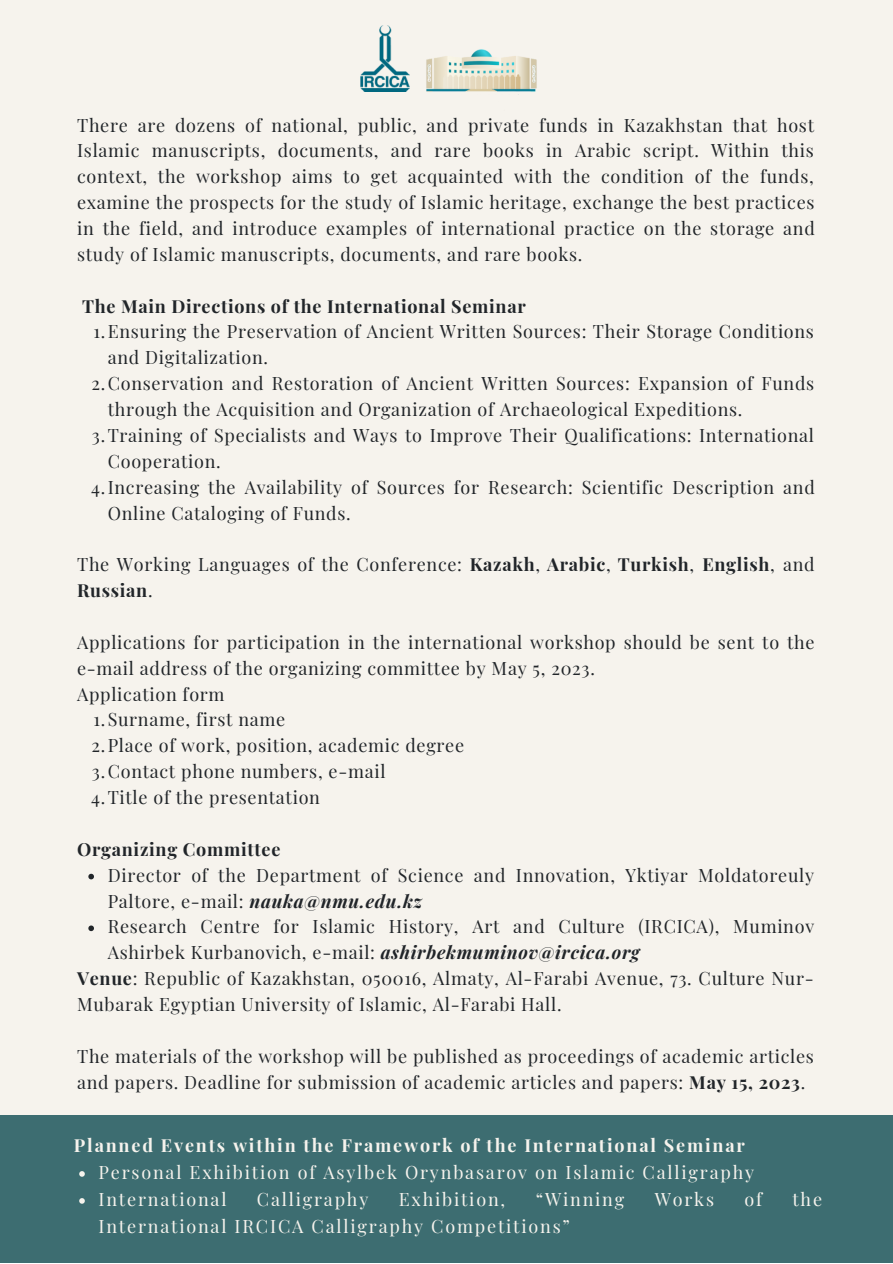
<style>
.page{position:relative;width:893px;height:1264px;background:#fff}
.page>*{position:absolute;margin:0;border:0;box-sizing:border-box;transform-origin:0 0}
.t1{font:18px/25.8px "Playfair Display";letter-spacing:.04em;color:#212529}
.t2{font:18px/27px "Playfair Display";letter-spacing:.1em;color:#f6f3ed}
.t3{font:700 18px "Playfair Display";letter-spacing:.04em;color:#212529}
.t4{font:700 18px "Playfair Display";letter-spacing:.1em;color:#f6f3ed}
.s1{font-weight:700}
.s2{font-weight:700;font-style:italic}
</style>
<div class="page">
<div style="left:0;top:0;width:892px;height:1262px;background:#3d6d71"></div>
<div style="left:0;top:0;width:892px;height:1114px;background:#f6f3ed"></div>
<svg style="left:79px;top:1171px;width:6px;height:5px"></svg>
<svg style="left:79px;top:1198px;width:6px;height:5px"></svg>
<svg style="left:88px;top:873px;width:6px;height:6px"></svg>
<svg style="left:88px;top:925px;width:6px;height:6px"></svg>
<img style="left:360px;top:26px;width:50px;height:66px">
<img style="left:426px;top:49px;width:111px;height:46px">
<p class="t1" style="left:77px;top:111px;width:739px;text-align:justify">There are dozens of national, public, and private funds in Kazakhstan that host Islamic manuscripts, documents, and rare books in Arabic script. Within this context, the workshop aims to get acquainted with the condition of the funds, examine the prospects for the study of Islamic heritage, exchange the best practices in the field, and introduce examples of international practice on the storage and study of Islamic manuscripts, documents, and rare books.</p>
<p class="t3" style="left:82px;top:293px;width:445px">The Main Directions of the International Seminar</p>
<p class="t1" style="left:93px;top:318px;width:722px">1.Ensuring the Preservation of Ancient Written Sources: Their Storage Conditions</p>
<p class="t1" style="left:108px;top:344px;width:162px">and Digitalization.</p>
<p class="t1" style="left:91px;top:370px;width:724px">2.Conservation and Restoration of Ancient Written Sources: Expansion of Funds</p>
<p class="t1" style="left:108px;top:395px;width:636px">through the Acquisition and Organization of Archaeological Expeditions.</p>
<p class="t1" style="left:92px;top:421px;width:723px">3.Training of Specialists and Ways to Improve Their Qualifications: International</p>
<p class="t1" style="left:108px;top:447px;width:115px">Cooperation.</p>
<p class="t1" style="left:91px;top:473px;width:725px">4.Increasing the Availability of Sources for Research: Scientific Description and</p>
<p class="t1" style="left:108px;top:499px;width:244px">Online Cataloging of Funds.</p>
<p class="t1" style="left:77px;top:551px;width:738px">The Working Languages of the Conference: <span class="s1">Kazakh</span>, <span class="s1">Arabic</span>, <span class="s1">Turkish</span>, <span class="s1">English</span>, and<br><span class="s1">Russian</span>.</p>
<p class="t1" style="left:77px;top:628px;width:739px">Applications for participation in the international workshop should be sent to the e-mail address of the organizing committee by May 5, 2023.<br>Application form</p>
<p class="t1" style="left:91px;top:706px;width:374px">1.Surname, first name<br>2.Place of work, position, academic degree<br>3.Contact phone numbers, e-mail<br>4.Title of the presentation</p>
<p class="t3" style="left:77px;top:836px;width:205px">Organizing Committee</p>
<p class="t1" style="left:108px;top:861px;width:707px">Director of the Department of Science and Innovation, Yktiyar Moldatoreuly Paltore, e-mail: <span class="s2">nauka@nmu.edu.kz<br></span>Research Centre for Islamic History, Art and Culture (IRCICA), Muminov Ashirbek Kurbanovich, e-mail: <span class="s2">ashirbekmuminov@ircica.org</span></p>
<p class="t1" style="left:77px;top:964px;width:738px"><span class="s1">Venue</span>: Republic of Kazakhstan, 050016, Almaty, Al-Farabi Avenue, 73. Culture Nur-<br>Mubarak Egyptian University of Islamic, Al-Farabi Hall.</p>
<p class="t1" style="left:77px;top:1042px;width:738px">The materials of the workshop will be published as proceedings of academic articles and papers. Deadline for submission of academic articles and papers: <span class="s1">May 15, 2023</span>.</p>
<p class="t4" style="left:74px;top:1132px;width:672px">Planned Events within the Framework of the International Seminar</p>
<p class="t2" style="left:98px;top:1157px;width:657px">Personal Exhibition of Asylbek Orynbasarov on Islamic Calligraphy<br>International</p>
<p class="t2" style="left:257px;top:1184px;width:113px">Calligraphy</p>
<p class="t2" style="left:399px;top:1184px;width:108px">Exhibition,</p>
<p class="t2" style="left:535px;top:1184px;width:90px">“Winning</p>
<p class="t2" style="left:654px;top:1184px;width:61px">Works</p>
<p class="t2" style="left:744px;top:1184px;width:19px">of</p>
<p class="t2" style="left:792px;top:1184px;width:31px">the</p>
<p class="t2" style="left:98px;top:1211px;width:473px">International IRCICA Calligraphy Competitions”</p>
</div>
